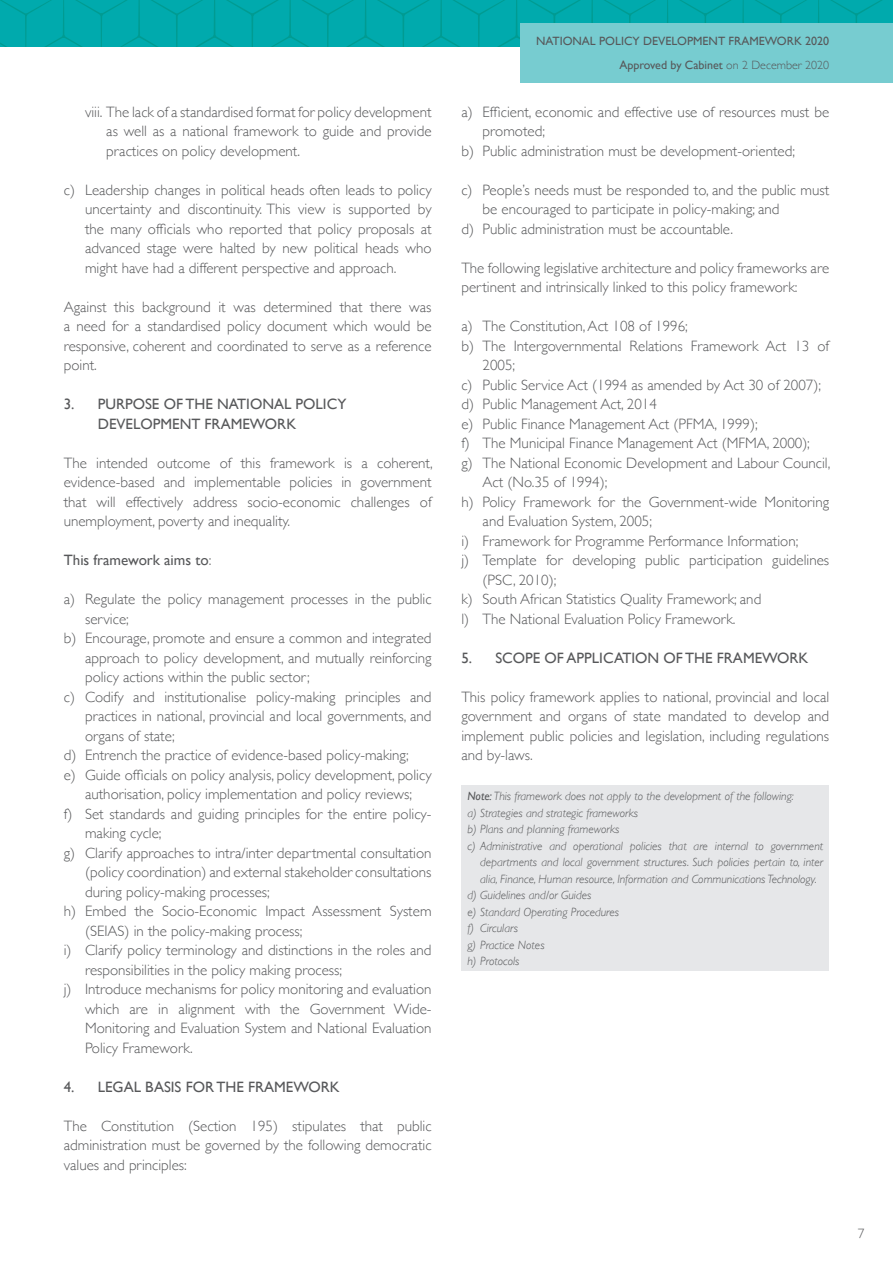
<style>
.page{position:relative;width:893px;height:1263px;background:#fff}
.page>*{position:absolute;margin:0;border:0;box-sizing:border-box;transform-origin:0 0}
.t1{font:300 15px/19.5px "Gill Sans";color:#57585a;text-align:justify}
.t2{font:15px/19.5px "Gill Sans";color:#57585a}
.t3{font:300 13.5px "Gill Sans";color:#57585a}
.t4{font:italic 300 12px "Gill Sans";color:#57585a}
.t5{font:12px/24px "Gill Sans";color:#57585a;text-align:right}
.s1{font-weight:300}
.s2{font-weight:400}
</style>
<div class="page">
<svg style="left:0;top:0;width:893px;height:47px;background:#00a8ab"></svg>
<div style="left:520px;top:23px;width:373px;height:60px;background:#77ccd0"></div>
<div style="left:461px;top:786px;width:368px;height:185px;background:#e6e7e9"></div>
<p class="t1" style="left:106px;top:101px;width:327px;text-indent:-21px">viii. The lack of a standardised format for policy development as well as a national framework to guide and provide practices on policy development.</p>
<p class="t1" style="left:85px;top:179px;width:348px;text-indent:-21px">c) Leadership changes in political heads often leads to policy uncertainty and discontinuity. This view is supported by the many officials who reported that policy proposals at advanced stage were halted by new political heads who might have had a different perspective and approach.</p>
<p class="t1" style="left:64px;top:296px;width:369px">Against this background it was determined that there was a need for a standardised policy document which would be responsive, coherent and coordinated to serve as a reference point.</p>
<p class="t2" style="left:98px;top:394px;width:250px;text-indent:-34px">3. PURPOSE OF THE NATIONAL POLICY<br>DEVELOPMENT FRAMEWORK</p>
<p class="t1" style="left:64px;top:452px;width:371px">The intended outcome of this framework is a coherent, evidence-based and implementable policies in government that will effectively address socio-economic challenges of unemployment, poverty and inequality.</p>
<p class="t2" style="left:64px;top:550px;width:149px">This framework aims to<span class="s1">:</span></p>
<p class="t1" style="left:64px;top:589px;width:369px">a) Regulate the policy management processes in the public</p>
<p class="t1" style="left:85px;top:608px;width:45px">service;</p>
<p class="t1" style="left:64px;top:628px;width:369px">b) Encourage, promote and ensure a common and integrated</p>
<p class="t1" style="left:85px;top:647px;width:348px">approach to policy development, and mutually reinforcing</p>
<p class="t1" style="left:85px;top:667px;width:226px">policy actions within the public sector;</p>
<p class="t1" style="left:64px;top:686px;width:369px">c) Codify and institutionalise policy-making principles and</p>
<p class="t1" style="left:85px;top:706px;width:348px">practices in national, provincial and local governments, and</p>
<p class="t1" style="left:85px;top:725px;width:91px">organs of state;</p>
<p class="t1" style="left:64px;top:745px;width:346px">d) Entrench the practice of evidence-based policy-making;</p>
<p class="t1" style="left:64px;top:764px;width:369px">e) Guide officials on policy analysis, policy development, policy</p>
<p class="t1" style="left:85px;top:784px;width:329px">authorisation, policy implementation and policy reviews;</p>
<p class="t1" style="left:64px;top:803px;width:369px">f) Set standards and guiding principles for the entire policy-</p>
<p class="t1" style="left:85px;top:823px;width:78px">making cycle;</p>
<p class="t1" style="left:64px;top:842px;width:369px">g) Clarify approaches to intra/inter departmental consultation</p>
<p class="t1" style="left:85px;top:862px;width:348px">(policy coordination) and external stakeholder consultations</p>
<p class="t1" style="left:85px;top:881px;width:186px">during policy-making processes;</p>
<p class="t1" style="left:64px;top:901px;width:369px">h) Embed the Socio-Economic Impact Assessment System</p>
<p class="t1" style="left:85px;top:920px;width:219px">(SEIAS) in the policy-making process;</p>
<p class="t1" style="left:64px;top:940px;width:369px">i) Clarify policy terminology and distinctions in the roles and</p>
<p class="t1" style="left:85px;top:959px;width:259px">responsibilities in the policy making process;</p>
<p class="t1" style="left:64px;top:979px;width:369px">j) Introduce mechanisms for policy monitoring and evaluation</p>
<p class="t1" style="left:85px;top:998px;width:348px">which are in alignment with the Government Wide-</p>
<p class="t1" style="left:85px;top:1018px;width:348px">Monitoring and Evaluation System and National Evaluation</p>
<p class="t1" style="left:85px;top:1037px;width:109px">Policy Framework.</p>
<p class="t2" style="left:64px;top:1077px;width:277px">4. LEGAL BASIS FOR THE FRAMEWORK</p>
<p class="t1" style="left:64px;top:1115px;width:369px">The Constitution (Section 195) stipulates that public administration must be governed by the following democratic values and principles:</p>
<p class="t5" style="left:536px;top:29px;width:294px">NATIONAL POLICY DEVELOPMENT FRAMEWORK 2020<br>Approved by Cabinet <span class="s1">on 2 December 2020</span></p>
<p class="t1" style="left:461px;top:101px;width:369px">a) Efficient, economic and effective use of resources must be</p>
<p class="t1" style="left:483px;top:121px;width:64px">promoted;</p>
<p class="t1" style="left:461px;top:140px;width:335px">b) Public administration must be development-oriented;</p>
<p class="t1" style="left:461px;top:179px;width:369px">c) People’s needs must be responded to, and the public must</p>
<p class="t1" style="left:483px;top:199px;width:298px">be encouraged to participate in policy-making; and</p>
<p class="t1" style="left:461px;top:218px;width:273px">d) Public administration must be accountable.</p>
<p class="t1" style="left:461px;top:257px;width:369px">The following legislative architecture and policy frameworks are pertinent and intrinsically linked to this policy framework:</p>
<p class="t1" style="left:461px;top:316px;width:228px">a) The Constitution, Act 108 of 1996;</p>
<p class="t1" style="left:461px;top:335px;width:369px">b) The Intergovernmental Relations Framework Act 13 of</p>
<p class="t1" style="left:483px;top:355px;width:34px">2005;</p>
<p class="t1" style="left:461px;top:374px;width:361px">c) Public Service Act (1994 as amended by Act 30 of 2007);</p>
<p class="t1" style="left:461px;top:394px;width:197px">d) Public Management Act, 2014</p>
<p class="t1" style="left:461px;top:413px;width:298px">e) Public Finance Management Act (PFMA, 1999);</p>
<p class="t1" style="left:461px;top:433px;width:350px">f) The Municipal Finance Management Act (MFMA, 2000);</p>
<p class="t1" style="left:461px;top:452px;width:370px">g) The National Economic Development and Labour Council,</p>
<p class="t1" style="left:483px;top:472px;width:126px">Act (No.35 of 1994);</p>
<p class="t1" style="left:461px;top:491px;width:369px">h) Policy Framework for the Government-wide Monitoring</p>
<p class="t1" style="left:483px;top:511px;width:171px">and Evaluation System, 2005;</p>
<p class="t1" style="left:461px;top:530px;width:339px">i) Framework for Programme Performance Information;</p>
<p class="t1" style="left:461px;top:550px;width:369px">j) Template for developing public participation guidelines</p>
<p class="t1" style="left:483px;top:569px;width:75px">(PSC, 2010);</p>
<p class="t1" style="left:461px;top:589px;width:301px">k) South African Statistics Quality Framework; and</p>
<p class="t1" style="left:461px;top:608px;width:276px">l) The National Evaluation Policy Framework.</p>
<p class="t2" style="left:461px;top:648px;width:349px">5. SCOPE OF APPLICATION OF THE FRAMEWORK</p>
<p class="t1" style="left:461px;top:686px;width:369px">This policy framework applies to national, provincial and local government and organs of state mandated to develop and implement public policies and legislation, including regulations and by-laws.</p>
<p class="t4" style="left:467px;top:789px;width:328px"><span class="s2">Note:</span> This framework does not apply to the development of the following:</p>
<p class="t4" style="left:467px;top:806px;width:172px">a) Strategies and strategic frameworks</p>
<p class="t4" style="left:467px;top:822px;width:154px">b) Plans and planning frameworks</p>
<p class="t4" style="left:467px;top:839px;width:357px">c) Administrative and operational policies that are internal to government</p>
<p class="t4" style="left:480px;top:855px;width:345px">departments and local government structures. Such policies pertain to, inter</p>
<p class="t4" style="left:480px;top:872px;width:338px">alia, Finance, Human resource, Information and Communications Technology.</p>
<p class="t4" style="left:467px;top:888px;width:125px">d) Guidelines and/or Guides</p>
<p class="t4" style="left:467px;top:905px;width:153px">e) Standard Operating Procedures</p>
<p class="t4" style="left:467px;top:921px;width:52px">f) Circulars</p>
<p class="t4" style="left:467px;top:938px;width:79px">g) Practice Notes</p>
<p class="t4" style="left:467px;top:954px;width:54px">h) Protocols</p>
<p class="t3" style="left:858px;top:1223px;width:8px">7</p>
</div>
